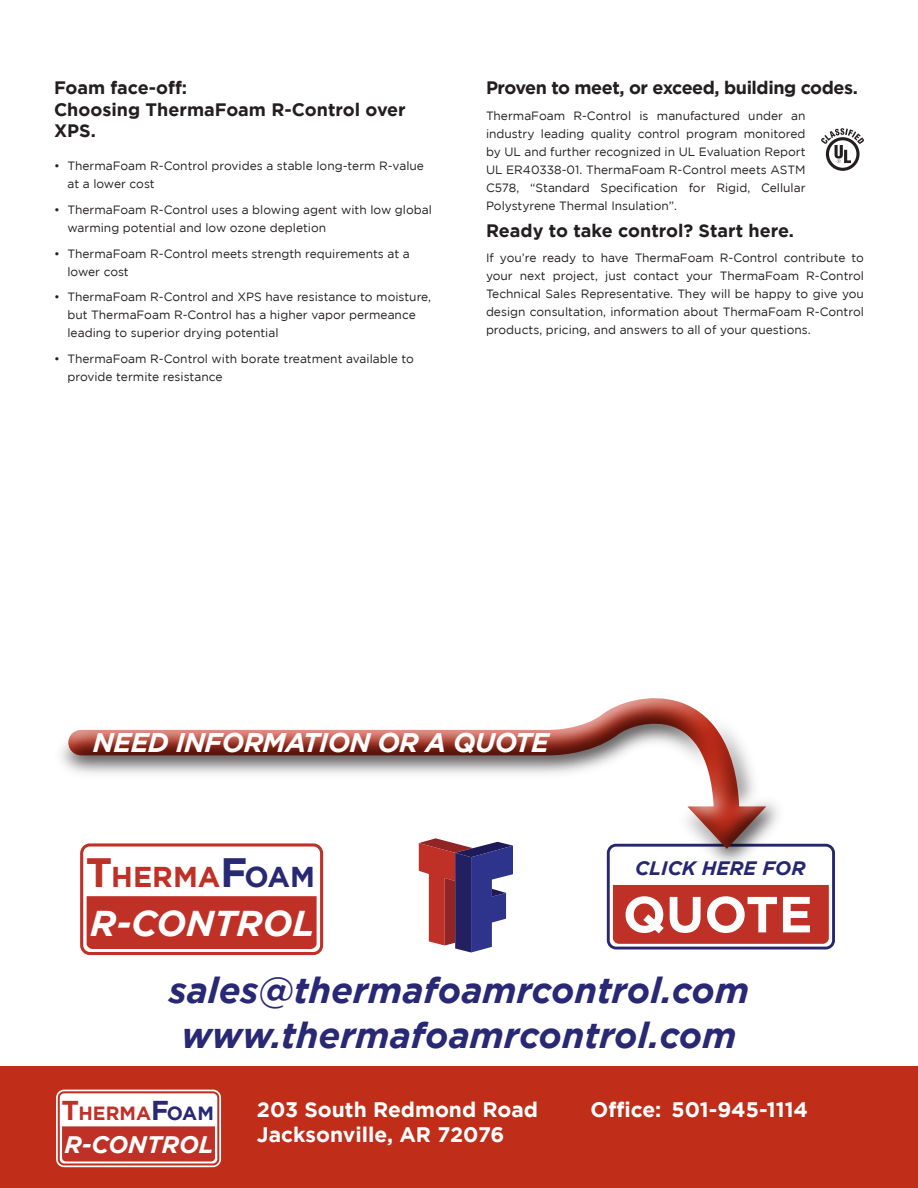
<style>
.page{position:relative;width:918px;height:1188px;background:#fff}
.page>*{position:absolute;margin:0;border:0;box-sizing:border-box;transform-origin:0 0}
.t1{font:700 50.7px "Gotham";color:#fff}
.Body_Subhead{font:italic 700 36px/45px "Gotham";color:#292875;text-align:center}
.t2{font:italic 700 35.85px "Gotham";color:#fff}
.t3{font:700 28.65px "Gotham";color:#bf3126}
.Body_Text_Justified{font:italic 700 27px "Gotham";letter-spacing:-.025em;color:#fff}
.t4{font:italic 700 23.85px "Gotham";color:#fff}
.t5{font:700 21px/25.2px "Gotham";color:#fff}
.t6{font:italic 700 19.35px "Gotham";color:#262770}
.t7{font:700 19.05px "Gotham";color:#bf3126}
.Body_Subhead-2{font:700 18px/21.6px "Gotham";color:#231f20}
.Body_Text_Heading{font:700 18px "Gotham";letter-spacing:-.025em;color:#231f20}
.Body_Text_Justified-2{font:700 18px "Gotham";color:#231f20}
.Body_Text_Justified-3{font:12px/18px "Gotham";color:#231f20}
.s1{font-size:40.95px}
.s2{font-size:40.95px;color:#292875}
.s3{color:#292875}
.s4{font-size:27.3px}
.s5{font-size:27.3px;color:#292875}
</style>
<div class="page">
<svg style="left:821px;top:128px;width:43px;height:43px"></svg>
<svg style="left:80px;top:872px;width:244px;height:84px"></svg>
<svg style="left:423px;top:872px;width:90px;height:81px"></svg>
<svg style="left:606px;top:843px;width:229px;height:107px"></svg>
<div style="left:52px;top:698px;width:735px;height:174px;background:#231f20;opacity:.75"></div>
<div style="left:0;top:1066px;width:918px;height:122px;background:#c02d19"></div>
<div style="left:56px;top:1090px;width:165px;height:77px;border:5px solid #fff;border-radius:5px"></div>
<div style="left:59px;top:1092px;width:159px;height:72px;background:#fff;border-radius:5px"></div>
<div style="left:58px;top:1091px;width:161px;height:75px;border:2px solid #bf3126;border-radius:5px"></div>
<div style="left:62px;top:1126px;width:153px;height:36px;background:#bf3126"></div>
<p class="Body_Subhead-2" style="left:54px;top:77px;width:353px">Foam face-off:<br>Choosing ThermaFoam R-Control over<br>XPS.</p>
<p class="Body_Text_Justified-3" style="left:68px;top:157px;width:358px;text-indent:-14px">• ThermaFoam R-Control provides a stable long-term R-value at a lower cost</p>
<p class="Body_Text_Justified-3" style="left:68px;top:201px;width:366px;text-indent:-14px">• ThermaFoam R-Control uses a blowing agent with low global warming potential and low ozone depletion</p>
<p class="Body_Text_Justified-3" style="left:68px;top:244px;width:344px;text-indent:-14px">• ThermaFoam R-Control meets strength requirements at a lower cost</p>
<p class="Body_Text_Justified-3" style="left:68px;top:288px;width:365px;text-indent:-14px">• ThermaFoam R-Control and XPS have resistance to moisture, but ThermaFoam R-Control has a higher vapor permeance leading to superior drying potential</p>
<p class="Body_Text_Justified-3" style="left:68px;top:349px;width:348px;text-indent:-14px">• ThermaFoam R-Control with borate treatment available to provide termite resistance</p>
<p class="Body_Text_Heading" style="left:486px;top:77px;width:373px">Proven to meet, or exceed, building codes.</p>
<p class="Body_Text_Justified-3" style="left:486px;top:106px;width:321px;text-align:justify">ThermaFoam R-Control is manufactured under an industry leading quality control program monitored by UL and further recognized in UL Evaluation Report UL ER40338-01. ThermaFoam R-Control meets ASTM C578, “Standard Specification for Rigid, Cellular Polystyrene Thermal Insulation”.</p>
<p class="Body_Text_Justified-2" style="left:486px;top:220px;width:310px">Ready to take control? Start here.</p>
<p class="Body_Text_Justified-3" style="left:486px;top:249px;width:380px;text-align:justify">If you’re ready to have ThermaFoam R-Control contribute to your next project, just contact your ThermaFoam R-Control Technical Sales Representative. They will be happy to give you design consultation, information about ThermaFoam R-Control products, pricing, and answers to all of your questions.</p>
<p class="Body_Text_Justified" style="left:93px;top:727px;width:458px">NEED INFORMATION OR A QUOTE</p>
<p class="t3" style="left:86px;top:860px;width:231px"><span class="s1">T</span>HERMA<span class="s2">F</span><span class="s3">OAM</span></p>
<p class="t2" style="left:90px;top:902px;width:226px">R-CONTROL</p>
<p class="t6" style="left:635px;top:857px;width:172px">CLICK HERE FOR</p>
<p class="t1" style="left:623px;top:885px;width:191px">QUOTE</p>
<p class="Body_Subhead" style="left:169px;top:968px;width:582px">sales@thermafoamrcontrol.com www.thermafoamrcontrol.com</p>
<p class="t7" style="left:62px;top:1103px;width:154px"><span class="s4">T</span>HERMA<span class="s5">F</span><span class="s3">OAM</span></p>
<p class="t4" style="left:65px;top:1130px;width:151px">R-CONTROL</p>
<p class="t5" style="left:257px;top:1096px;width:283px">203 South Redmond Road<br>Jacksonville, AR 72076</p>
<p class="t5" style="left:591px;top:1096px;width:219px">Office: 501-945-1114</p>
</div>
